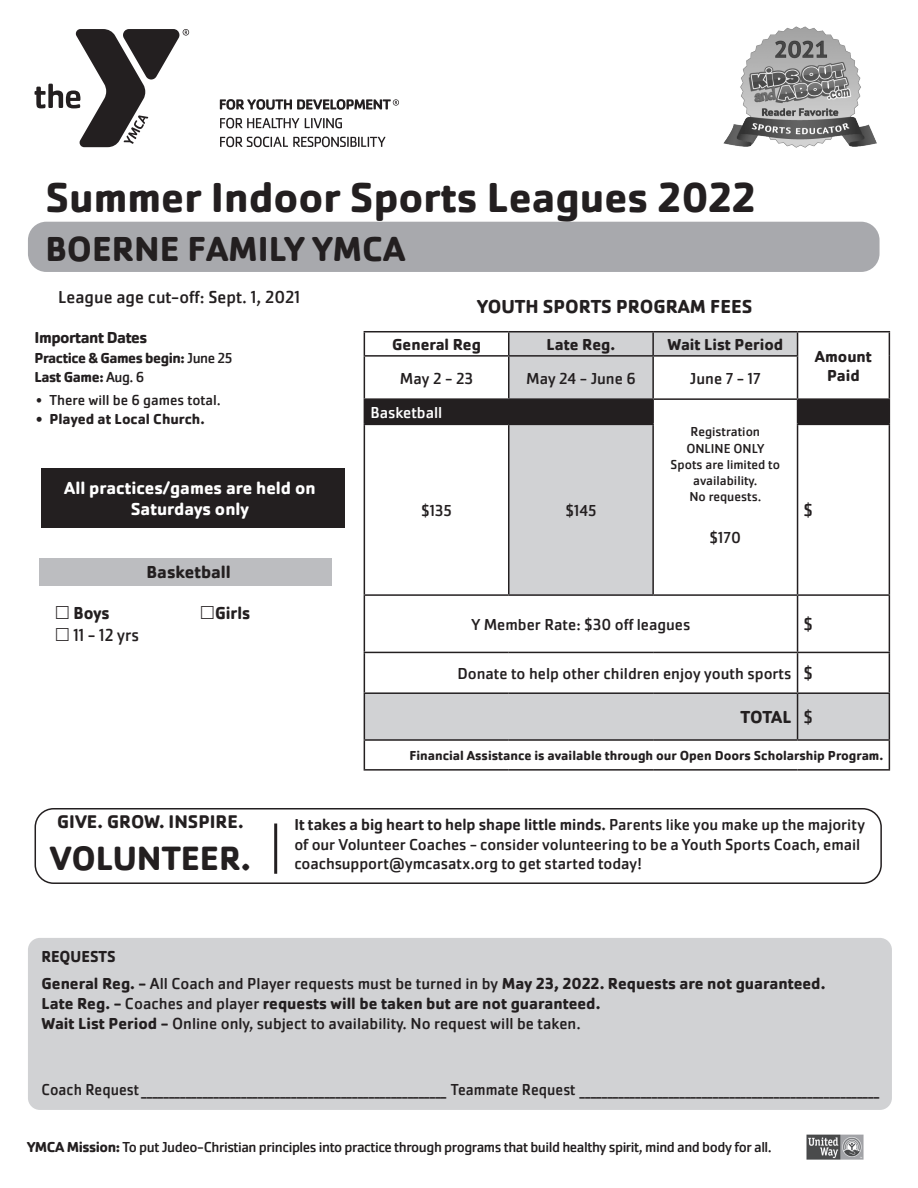
<style>
.page{position:relative;width:918px;height:1188px;background:#fff}
.page>*{position:absolute;margin:0;border:0;box-sizing:border-box;transform-origin:0 0}
.t1{font:700 43.5px "Cachet Pro";color:#231f20}
.t2{font:700 36px "Cachet Pro";color:#231f20}
.t3{font:700 34.95px "Cachet Pro";color:#231f20}
.t4{font:700 19.5px "Cachet Pro";color:#231f20}
.t5{font:700 19.05px "Cachet Pro";color:#231f20}
.t6{font:700 18px "Cachet Pro";color:#fff}
.t7{font:18px "Cachet Pro";color:#231f20}
.t8{font:700 18px "Cachet Pro";color:#231f20}
.t9{font:700 18px "Cachet Pro";color:#231f20;scale:.95 1}
.t10{font:18px "Cachet Pro";color:#231f20;scale:.95 1}
.t11{font:16.5px/19.8px "Cachet Pro";color:#231f20}
.t12{font:700 16.5px "Cachet Pro";color:#231f20}
.t13{font:16.5px "Cachet Pro";color:#231f20;scale:.95 1}
.t14{font:700 16.5px "Cachet Pro";letter-spacing:-.03em;color:#231f20}
.t15{font:16.5px "Cachet Pro";color:#fff}
.t16{font:700 16.5px "Cachet Pro";color:#231f20;scale:.95 1}
.t17{font:15px "Cachet Pro";letter-spacing:-.03em;color:#231f20}
.t18{font:700 15px "Cachet Pro";letter-spacing:-.03em;color:#231f20}
.t19{font:15px "Cachet Pro";color:#231f20}
.t20{font:700 15px "Cachet Pro";color:#231f20}
.t21{font:700 13.5px "Cachet Pro";color:#231f20}
.t22{font:13.5px/16.2px "Cachet Pro";color:#231f20;text-align:center}
.s1{font-weight:400}
.s2{font-weight:500}
.s3{font-weight:700}
</style>
<div class="page">
<div style="left:28px;top:222px;width:852px;height:50px;background:#a8a9ad;border-radius:18px"></div>
<svg style="left:35px;top:29px;width:154px;height:118px"></svg>
<svg style="left:220px;top:118px;width:79px;height:10px"></svg>
<svg style="left:305px;top:118px;width:37px;height:10px"></svg>
<svg style="left:220px;top:137px;width:165px;height:10px"></svg>
<svg style="left:220px;top:99px;width:179px;height:11px"></svg>
<img style="left:806px;top:1135px;width:58px;height:25px">
<svg style="left:365px;top:332px;width:524px;height:407px"></svg>
<div style="left:653px;top:399px;width:145px;height:196px;background:#fff"></div>
<hr style="left:364px;top:331px;width:145px;height:1px;background:#231f20">
<svg style="left:364px;top:332px;width:1px;height:23px"></svg>
<hr style="left:509px;top:331px;width:144px;height:1px;background:#231f20">
<svg style="left:508px;top:332px;width:1px;height:23px"></svg>
<hr style="left:653px;top:331px;width:145px;height:1px;background:#231f20">
<hr style="left:652px;top:332px;width:2px;height:23px;background:#231f20">
<hr style="left:798px;top:331px;width:92px;height:1px;background:#231f20">
<svg style="left:797px;top:332px;width:1px;height:23px"></svg>
<svg style="left:889px;top:332px;width:1px;height:24px"></svg>
<hr style="left:364px;top:355px;width:145px;height:2px;background:#231f20">
<hr style="left:364px;top:357px;width:1px;height:41px;background:#231f20">
<hr style="left:509px;top:355px;width:144px;height:2px;background:#231f20">
<hr style="left:508px;top:357px;width:1px;height:41px;background:#231f20">
<hr style="left:653px;top:355px;width:145px;height:2px;background:#231f20">
<hr style="left:652px;top:357px;width:2px;height:41px;background:#231f20">
<hr style="left:797px;top:357px;width:1px;height:41px;background:#231f20">
<hr style="left:889px;top:356px;width:1px;height:42px;background:#231f20">
<hr style="left:364px;top:398px;width:145px;height:2px;background:#231f20">
<hr style="left:509px;top:398px;width:144px;height:2px;background:#231f20">
<hr style="left:653px;top:398px;width:145px;height:2px;background:#231f20">
<hr style="left:798px;top:398px;width:92px;height:2px;background:#231f20">
<svg style="left:364px;top:399px;width:526px;height:25px"></svg>
<hr style="left:364px;top:424px;width:145px;height:1px;background:#231f20">
<hr style="left:364px;top:425px;width:1px;height:169px;background:#231f20">
<hr style="left:509px;top:424px;width:145px;height:1px;background:#231f20">
<hr style="left:508px;top:425px;width:1px;height:169px;background:#231f20">
<hr style="left:652px;top:425px;width:2px;height:169px;background:#231f20">
<hr style="left:797px;top:424px;width:93px;height:1px;background:#231f20">
<hr style="left:797px;top:425px;width:1px;height:169px;background:#231f20">
<hr style="left:889px;top:425px;width:1px;height:169px;background:#231f20">
<hr style="left:364px;top:594px;width:145px;height:2px;background:#231f20">
<hr style="left:364px;top:596px;width:1px;height:56px;background:#231f20">
<hr style="left:509px;top:594px;width:144px;height:2px;background:#231f20">
<hr style="left:653px;top:594px;width:145px;height:2px;background:#231f20">
<hr style="left:798px;top:594px;width:92px;height:2px;background:#231f20">
<hr style="left:797px;top:596px;width:1px;height:56px;background:#231f20">
<hr style="left:889px;top:596px;width:1px;height:56px;background:#231f20">
<hr style="left:364px;top:652px;width:145px;height:1px;background:#231f20">
<hr style="left:364px;top:653px;width:1px;height:39px;background:#231f20">
<hr style="left:509px;top:652px;width:144px;height:1px;background:#231f20">
<hr style="left:653px;top:652px;width:145px;height:1px;background:#231f20">
<hr style="left:798px;top:652px;width:92px;height:1px;background:#231f20">
<hr style="left:797px;top:653px;width:1px;height:39px;background:#231f20">
<hr style="left:889px;top:653px;width:1px;height:39px;background:#231f20">
<hr style="left:364px;top:692px;width:145px;height:2px;background:#231f20">
<hr style="left:364px;top:694px;width:1px;height:45px;background:#231f20">
<hr style="left:509px;top:692px;width:144px;height:2px;background:#231f20">
<hr style="left:653px;top:692px;width:145px;height:2px;background:#231f20">
<hr style="left:798px;top:692px;width:92px;height:2px;background:#231f20">
<hr style="left:797px;top:694px;width:1px;height:45px;background:#231f20">
<hr style="left:889px;top:694px;width:1px;height:45px;background:#231f20">
<hr style="left:364px;top:739px;width:145px;height:2px;background:#231f20">
<svg style="left:364px;top:741px;width:1px;height:28px"></svg>
<hr style="left:509px;top:739px;width:144px;height:2px;background:#231f20">
<hr style="left:653px;top:739px;width:145px;height:2px;background:#231f20">
<hr style="left:798px;top:739px;width:92px;height:2px;background:#231f20">
<svg style="left:889px;top:741px;width:1px;height:28px"></svg>
<hr style="left:364px;top:769px;width:145px;height:2px;background:#231f20">
<hr style="left:509px;top:769px;width:144px;height:2px;background:#231f20">
<hr style="left:653px;top:769px;width:145px;height:2px;background:#231f20">
<hr style="left:798px;top:769px;width:92px;height:2px;background:#231f20">
<div style="left:28px;top:938px;width:864px;height:172px;background:#d1d2d4;border-radius:12px"></div>
<div style="left:39px;top:558px;width:293px;height:28px;background:#bcbdc0"></div>
<div style="left:35px;top:808px;width:847px;height:76px;border:2px solid #231f20;border-radius:18px"></div>
<hr style="left:274px;top:824px;width:3px;height:50px;background:#231f20">
<div style="left:42px;top:469px;width:303px;height:59px;background:#231f20"></div>
<img style="left:723px;top:26px;width:154px;height:121px">
<p class="t1" style="left:45px;top:170px;width:712px">Summer Indoor Sports Leagues 2022</p>
<p class="t2" style="left:45px;top:227px;width:362px">BOERNE FAMILY YMCA</p>
<p class="t7" style="left:58px;top:287px;width:243px">League age cut-off: Sept. 1, 2021</p>
<p class="t14" style="left:35px;top:327px;width:114px">Important Dates</p>
<p class="t18" style="left:35px;top:348px;width:200px">Practice &amp; Games begin: <span class="s1">June 25</span></p>
<p class="t18" style="left:35px;top:368px;width:111px">Last Game: <span class="s1">Aug. 6</span></p>
<p class="t19" style="left:36px;top:391px;width:186px">• There will be 6 games total.</p>
<p class="t20" style="left:36px;top:410px;width:170px">• Played at Local Church.</p>
<p class="t6" style="left:64px;top:477px;width:253px">All practices/games are held on</p>
<p class="t6" style="left:131px;top:498px;width:120px">Saturdays only</p>
<p class="t8" style="left:146px;top:561px;width:86px">Basketball</p>
<p class="t9" style="left:74px;top:602px;width:40px">Boys</p>
<p class="t10" style="left:74px;top:625px;width:70px">11 - 12 yrs</p>
<p class="t9" style="left:215px;top:602px;width:39px">Girls</p>
<p class="t4" style="left:477px;top:294px;width:277px">YOUTH SPORTS PROGRAM FEES</p>
<p class="t12" style="left:392px;top:334px;width:90px">General Reg</p>
<p class="t12" style="left:547px;top:334px;width:70px">Late Reg.</p>
<p class="t12" style="left:667px;top:334px;width:117px">Wait List Period</p>
<p class="t12" style="left:815px;top:346px;width:59px">Amount</p>
<p class="t11" style="left:400px;top:368px;width:75px">May 2 - 23</p>
<p class="t11" style="left:526px;top:368px;width:111px">May 24 - June 6</p>
<p class="t11" style="left:690px;top:368px;width:72px">June 7 - 17</p>
<p class="t12" style="left:827px;top:366px;width:34px">Paid</p>
<p class="t15" style="left:370px;top:403px;width:74px">Basketball</p>
<p class="t22" style="left:690px;top:424px;width:71px">Registration</p>
<p class="t22" style="left:686px;top:440px;width:79px">ONLINE ONLY</p>
<p class="t22" style="left:671px;top:456px;width:111px">Spots are limited to availability.</p>
<p class="t22" style="left:689px;top:489px;width:73px">No requests.</p>
<p class="t11" style="left:710px;top:527px;width:33px">$170</p>
<p class="t11" style="left:421px;top:501px;width:32px">$135</p>
<p class="t11" style="left:565px;top:501px;width:33px">$145</p>
<p class="t7" style="left:804px;top:500px;width:11px">$</p>
<p class="t11" style="left:471px;top:615px;width:221px">Y Member Rate: $30 off leagues</p>
<p class="t7" style="left:804px;top:614px;width:11px">$</p>
<p class="t11" style="left:457px;top:664px;width:336px">Donate to help other children enjoy youth sports</p>
<p class="t7" style="left:804px;top:663px;width:11px">$</p>
<p class="t8" style="left:741px;top:706px;width:53px">TOTAL</p>
<p class="t7" style="left:804px;top:707px;width:11px">$</p>
<p class="t21" style="left:409px;top:747px;width:475px">Financial Assistance is available through our Open Doors Scholarship Program.</p>
<p class="t5" style="left:57px;top:810px;width:188px">GIVE. GROW. INSPIRE.</p>
<p class="t3" style="left:50px;top:836px;width:203px">VOLUNTEER.</p>
<p class="t11" style="left:294px;top:815px;width:572px"><span class="s2">It takes a big heart to help shape little minds.</span> Parents like you make up the majority of our Volunteer Coaches - consider volunteering to be a Youth Sports Coach, email coachsupport@ymcasatx.org to get started today!</p>
<p class="t16" style="left:41px;top:946px;width:80px">REQUESTS</p>
<p class="t12" style="left:41px;top:974px;width:786px">General Reg. - <span class="s1">All Coach and Player requests must be turned in by</span> May 23, 2022. Requests are not guaranteed.</p>
<p class="t12" style="left:41px;top:993px;width:561px">Late Reg. - <span class="s1">Coaches and player</span> requests will be taken but are not guaranteed.</p>
<p class="t11" style="left:41px;top:1014px;width:541px"><span class="s3">Wait List Period -</span> Online only, subject to availability. No request will be taken.</p>
<p class="t13" style="left:41px;top:1080px;width:883px">Coach Request_______________________________________________________ Teammate Request ______________________________________________________</p>
<p class="t17" style="left:27px;top:1139px;width:746px"><span class="s3">YMCA Mission:</span> To put Judeo-Christian principles into practice through programs that build healthy spirit, mind and body for all.</p>
</div>
